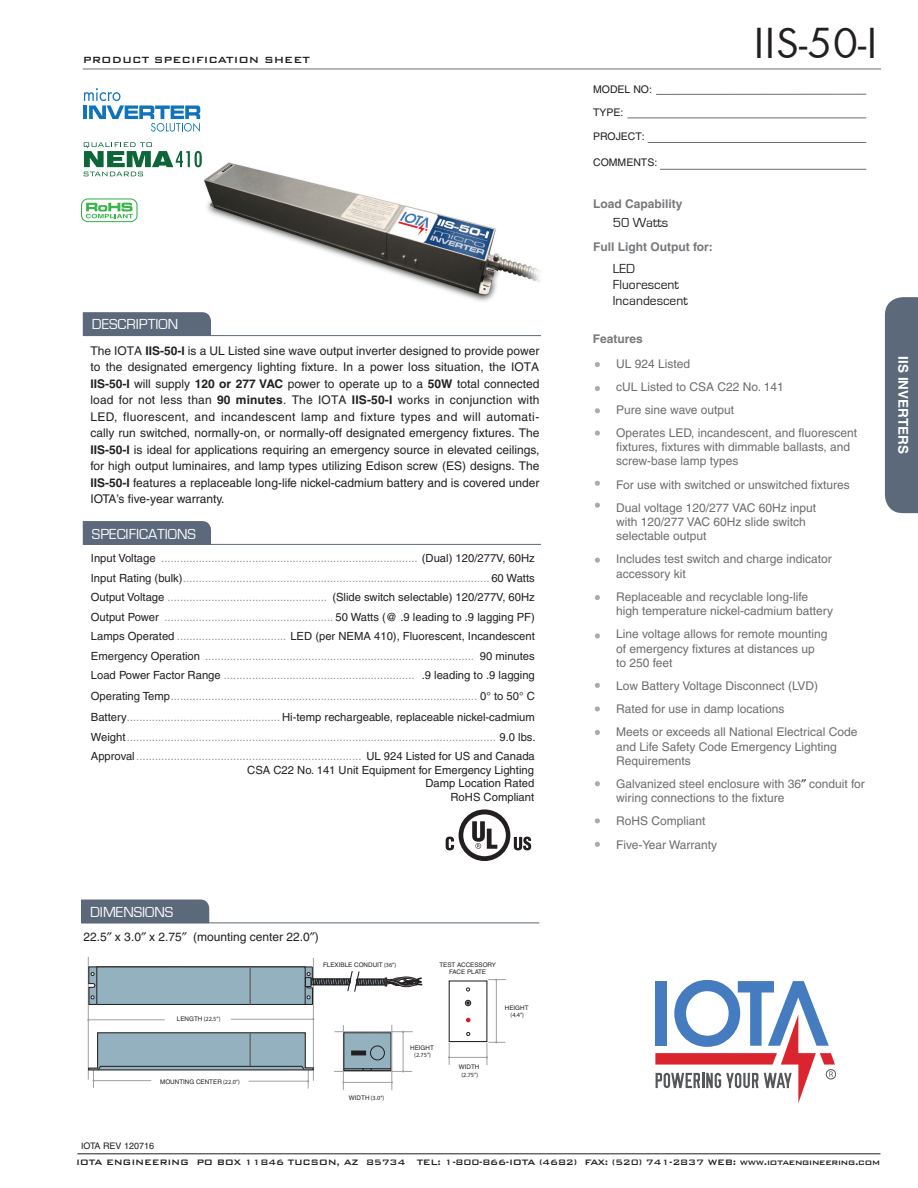
<style>
.page{position:relative;width:918px;height:1188px;background:#fff}
.page>*{position:absolute;margin:0;border:0;box-sizing:border-box;transform-origin:0 0}
.t1{font:45px "Futura";color:#231f20}
.t2{font:15px "Eurostile";color:#fff}
.t3{font:13.5px/16.2px "Eurostile";color:#231f20}
.t4{font:700 13.5px "Helvetica";color:#fff}
.t5{font:12px/14.4px "Helvetica";color:#6c6d70}
.t6{font:12px/16.5px "Helvetica";color:#231f20;text-align:justify}
.t7{font:700 12px "Helvetica";color:#76787b}
.t8{font:500 12px "Bank Gothic BT";color:#231f20}
.t9{font:11.25px/19.5px "Helvetica";color:#8f9194}
.t10{font:11.25px/13.5px "Helvetica";color:#231f20;text-align:right}
.t11{font:500 10.5px "Bank Gothic BT";letter-spacing:-.025em;color:#231f20}
.t12{font:10.5px/23px "Helvetica";color:#231f20}
.t13{font:9px "Helvetica";color:#231f20}
.t14{font:6.3px/7.5px "Helvetica";color:#231f20;text-align:center}
.t15{font:6.3px "Myriad Pro";color:#231f20}
.s1{font-weight:700}
.s2{color:#231f20}
.s3{font-family:"Helvetica"}
.s4{font-family:"Myriad Pro"}
</style>
<div class="page">
<hr style="left:83px;top:69px;width:798px;height:1px;background:#6c6d70">
<hr style="left:648px;top:142px;width:218px;height:1px;background:#6c6d70">
<hr style="left:656px;top:94px;width:210px;height:1px;background:#6c6d70">
<hr style="left:627px;top:118px;width:239px;height:1px;background:#6c6d70">
<hr style="left:660px;top:169px;width:206px;height:1px;background:#6c6d70">
<div style="left:83px;top:521px;width:128px;height:23px;background:#5b697a"></div>
<div style="left:83px;top:312px;width:128px;height:23px;background:#5b697a"></div>
<hr style="left:83px;top:544px;width:458px;height:1px;background:#5b697a">
<hr style="left:83px;top:335px;width:458px;height:1px;background:#5b697a">
<hr style="left:77px;top:1153px;width:803px;height:1px;background:#231f20">
<div style="left:81px;top:900px;width:128px;height:23px;background:#5b697a"></div>
<hr style="left:82px;top:922px;width:457px;height:1px;background:#5b697a">
<div style="left:826px;top:1069px;width:10px;height:10px;border:1px solid #555759;border-radius:50%"></div>
<svg style="left:655px;top:980px;width:180px;height:123px"></svg>
<div style="left:885px;top:297px;width:33px;height:216px;background:#5b697a"></div>
<img style="left:204px;top:162px;width:336px;height:140px">
<svg style="left:595px;top:595px;width:5px;height:5px"></svg>
<svg style="left:595px;top:503px;width:5px;height:5px"></svg>
<svg style="left:595px;top:558px;width:5px;height:5px"></svg>
<svg style="left:595px;top:481px;width:5px;height:5px"></svg>
<svg style="left:595px;top:431px;width:5px;height:5px"></svg>
<svg style="left:595px;top:408px;width:5px;height:5px"></svg>
<svg style="left:595px;top:362px;width:5px;height:5px"></svg>
<svg style="left:595px;top:633px;width:5px;height:5px"></svg>
<svg style="left:595px;top:683px;width:5px;height:5px"></svg>
<svg style="left:595px;top:706px;width:5px;height:5px"></svg>
<svg style="left:595px;top:818px;width:5px;height:5px"></svg>
<svg style="left:595px;top:842px;width:5px;height:5px"></svg>
<svg style="left:595px;top:781px;width:5px;height:5px"></svg>
<svg style="left:446px;top:809px;width:85px;height:52px"></svg>
<hr style="left:343px;top:1025px;width:1px;height:65px;background:#a0a1a5">
<hr style="left:88px;top:957px;width:1px;height:123px;background:#a0a1a5">
<hr style="left:313px;top:958px;width:1px;height:123px;background:#a0a1a5">
<hr style="left:392px;top:1025px;width:1px;height:65px;background:#a0a1a5">
<svg style="left:87px;top:966px;width:335px;height:123px"></svg>
<hr style="left:250px;top:967px;width:1px;height:37px;background:#231f20">
<svg style="left:467px;top:1032px;width:3px;height:4px"></svg>
<svg style="left:465px;top:1000px;width:6px;height:6px"></svg>
<svg style="left:466px;top:1018px;width:5px;height:4px"></svg>
<hr style="left:496px;top:980px;width:1px;height:62px;background:#a0a1a5">
<svg style="left:488px;top:979px;width:18px;height:2px"></svg>
<hr style="left:448px;top:1057px;width:39px;height:1px;background:#a0a1a5">
<svg style="left:448px;top:1043px;width:2px;height:22px"></svg>
<svg style="left:486px;top:1041px;width:19px;height:24px"></svg>
<svg style="left:595px;top:730px;width:5px;height:5px"></svg>
<svg style="left:84px;top:88px;width:116px;height:44px"></svg>
<svg style="left:86px;top:203px;width:47px;height:15px"></svg>
<div style="left:81px;top:198px;width:57px;height:24px;border:1px solid #3ab54a;border-radius:6px"></div>
<svg style="left:84px;top:142px;width:118px;height:34px"></svg>
<svg style="left:595px;top:386px;width:5px;height:5px"></svg>
<p class="t8" style="left:83px;top:53px;width:229px">PRODUCT SPECIFICATION SHEET</p>
<h2 class="t2" style="left:92px;top:316px;width:88px">DESCRIPTION</h2>
<p class="t6" style="left:90px;top:342px;width:451px">The IOTA <span class="s1">IIS-50-I</span> is a UL Listed sine wave output inverter designed to provide power to the designated emergency lighting fixture. In a power loss situation, the IOTA <span class="s1">IIS-50-I</span> will supply <span class="s1">120 or 277 VAC</span> power to operate up to a <span class="s1">50W</span> total connected load for not less than <span class="s1">90 minutes</span>. The IOTA <span class="s1">IIS-50-I</span> works in conjunction with LED, fluorescent, and incandescent lamp and fixture types and will automati&shy;cally run switched, normally-on, or normally-off designated emergency fixtures. The <span class="s1">IIS-50-I</span> is ideal for applications requiring an emergency source in elevated ceilings, for high output luminaires, and lamp types utilizing Edison screw (ES) designs. The <span class="s1">IIS-50-I</span> features a replaceable long-life nickel-cadmium battery and is covered under IOTA’s five-year warranty.</p>
<h2 class="t2" style="left:92px;top:526px;width:106px">SPECIFICATIONS</h2>
<p class="t9" style="left:91px;top:548px;width:446px;text-align:justify"><span class="s2">Input Voltage</span> .................................................................................. <span class="s2">(Dual) 120/277V, 60Hz Input Rating (bulk)</span>.................................................................................................. <span class="s2">60 Watts Output Voltage</span> ................................................... <span class="s2">(Slide switch selectable) 120/277V, 60Hz Output Power</span> ...................................................... <span class="s2">50 Watts (@ .9 leading to .9 lagging PF)<br>Lamps Operated</span> ................................... <span class="s2">LED (per NEMA 410), Fluorescent, Incandescent Emergency Operation</span> ...................................................................................... <span class="s2">90 minutes Load Power Factor Range</span> ............................................................. <span class="s2">.9 leading to .9 lagging</span></p>
<p class="t9" style="left:91px;top:686px;width:446px;line-height:21px"><span class="s2">Operating Temp</span>.................................................................................................. <span class="s2">0° to 50° C<br>Battery</span>................................................. <span class="s2">Hi-temp rechargeable, replaceable nickel-cadmium</span></p>
<p class="t9" style="left:91px;top:727px;width:446px"><span class="s2">Weight</span>...................................................................................................................... <span class="s2">9.0 lbs.<br>Approval</span>........................................................................ <span class="s2">UL 924 Listed for US and Canada</span></p>
<p class="t10" style="left:247px;top:763px;width:289px">CSA C22 No. 141 Unit Equipment for Emergency Lighting<br>Damp Location Rated<br>RoHS Compliant</p>
<p class="t12" style="left:593px;top:78px;width:60px">MODEL NO:<br>TYPE:</p>
<p class="t12" style="left:593px;top:125px;width:53px">PROJECT:</p>
<p class="t12" style="left:593px;top:150px;width:66px">COMMENTS:</p>
<p class="t7" style="left:593px;top:197px;width:91px">Load Capability</p>
<p class="t3" style="left:613px;top:215px;width:57px">50 Watts</p>
<p class="t3" style="left:613px;top:261px;width:76px">LED<br>Fluorescent<br>Incandescent</p>
<p class="t7" style="left:593px;top:240px;width:121px">Full Light Output for:</p>
<p class="t7" style="left:593px;top:332px;width:52px">Features</p>
<h1 class="t1" style="left:753px;top:18px;width:126px">IIS-50-I</h1>
<p class="t5" style="left:616px;top:352px;width:243px;line-height:23.1px">UL 924 Listed<br>cUL Listed to CSA C22 No. 141<br>Pure sine wave output<br>Operates LED, incandescent, and fluorescent</p>
<p class="t5" style="left:616px;top:440px;width:236px">fixtures, fixtures with dimmable ballasts, and screw-base lamp types</p>
<p class="t5" style="left:616px;top:473px;width:235px;line-height:23.1px">For use with switched or unswitched fixtures<br>Dual voltage 120/277 VAC 60Hz input</p>
<p class="t5" style="left:616px;top:515px;width:191px">with 120/277 VAC 60Hz slide switch selectable output</p>
<p class="t5" style="left:616px;top:552px;width:217px">Includes test switch and charge indicator accessory kit</p>
<p class="t5" style="left:616px;top:589px;width:219px">Replaceable and recyclable long-life high temperature nickel-cadmium battery</p>
<p class="t5" style="left:616px;top:627px;width:213px">Line voltage allows for remote mounting of emergency fixtures at distances up to 250 feet</p>
<p class="t5" style="left:616px;top:674px;width:243px;line-height:23.1px">Low Battery Voltage Disconnect (LVD)<br>Rated for use in damp locations<br>Meets or exceeds all National Electrical Code</p>
<p class="t5" style="left:616px;top:739px;width:222px">and Life Safety Code Emergency Lighting<br>Requirements</p>
<p class="t5" style="left:616px;top:777px;width:250px">Galvanized steel enclosure with 36 conduit for wiring connections to the fixture</p>
<p class="t5" style="left:616px;top:810px;width:102px;line-height:23.1px">RoHS Compliant<br>Five-Year Warranty</p>
<p class="t4" style="left:912px;top:356px;width:99px;rotate:90deg">IIS INVERTERS</p>
<h2 class="t2" style="left:90px;top:904px;width:85px">DIMENSIONS</h2>
<p class="t6" style="left:83px;top:929px;width:237px">22.5 x 3.0 x 2.75 (mounting center 22.0 )</p>
<p class="t15" style="left:177px;top:1015px;width:45px"><span class="s3">LENGTH</span> (22.5”)</p>
<p class="t14" style="left:160px;top:1078px;width:81px">MOUNTING CENTER <span class="s4">(22.0”)</span></p>
<p class="t14" style="left:323px;top:961px;width:75px">FLEXIBLE CONDUIT <span class="s4">(36”)</span></p>
<p class="t15" style="left:349px;top:1094px;width:37px"><span class="s3">WIDTH</span> (3.0”)</p>
<p class="t14" style="left:439px;top:961px;width:58px">TEST ACCESSORY<br>FACE PLATE</p>
<p class="t14" style="left:410px;top:1044px;width:25px">HEIGHT</p>
<p class="t15" style="left:414px;top:1051px;width:18px">(2.75”)</p>
<p class="t14" style="left:459px;top:1063px;width:22px">WIDTH</p>
<p class="t15" style="left:461px;top:1071px;width:18px">(2.75”)</p>
<p class="t14" style="left:505px;top:1004px;width:25px">HEIGHT</p>
<p class="t15" style="left:511px;top:1011px;width:15px">(4.4”)</p>
<p class="t13" style="left:81px;top:1140px;width:75px">IOTA REV 120716</p>
<p class="t11" style="left:76px;top:1156px;width:805px">IOTA ENGINEERING PO BOX 11846 TUCSON, AZ 85734 TEL: 1-800-866-IOTA (4682) FAX: (520) 741-2837 WEB: www.iotaengineering.com</p>
</div>
